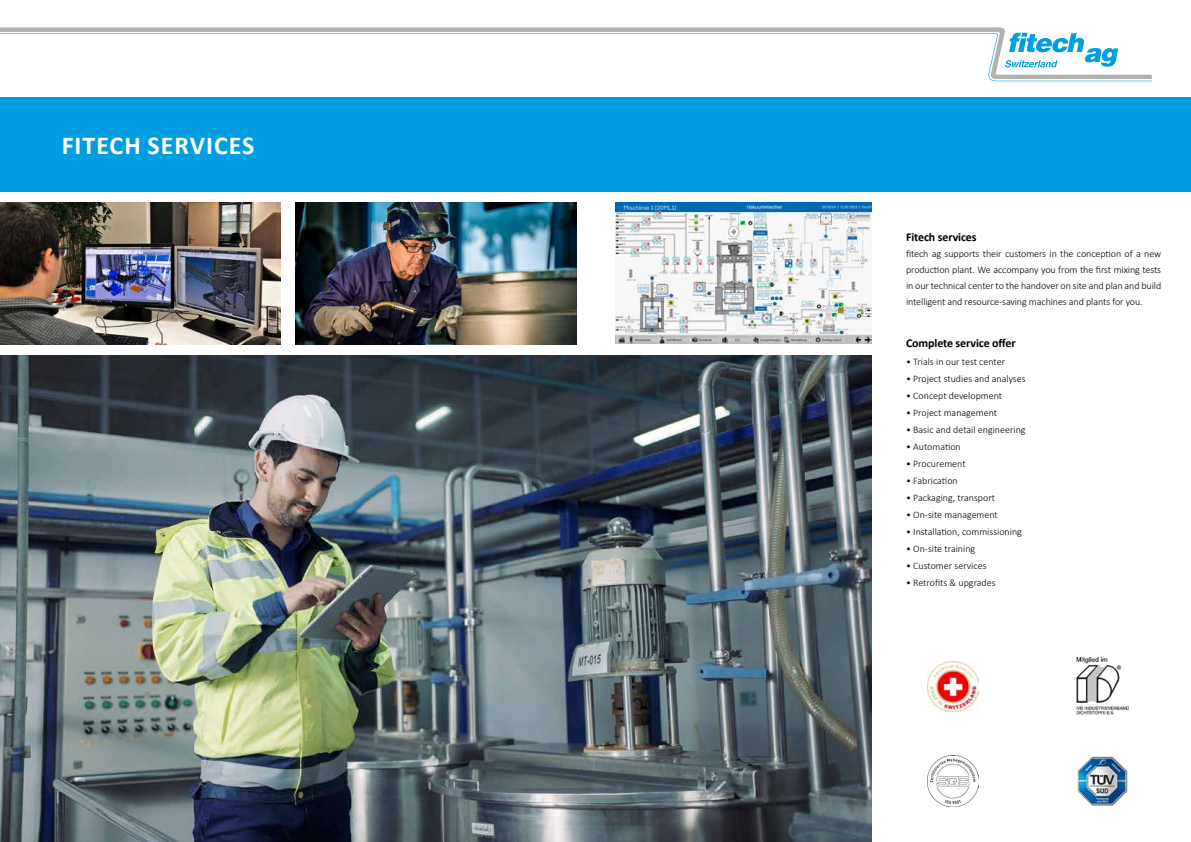
<style>
.page{position:relative;width:1191px;height:842px;background:#fff}
.page>*{position:absolute;margin:0;border:0;box-sizing:border-box;transform-origin:0 0}
.t1{font:700 25.9px "Calibri";letter-spacing:.04em;color:#fff}
.t2{font:700 12px "Calibri";letter-spacing:-.01em;color:#000}
.t3{font:300 10px/16px "Calibri";color:#000;text-align:justify}
</style>
<div class="page">
<img style="left:0;top:203px;width:281px;height:142px">
<img style="left:296px;top:203px;width:280px;height:142px">
<img style="left:615px;top:203px;width:257px;height:141px">
<img style="left:0;top:355px;width:872px;height:487px">
<div style="left:0;top:98px;width:1191px;height:94px;background:#009ee0"></div>
<img style="left:928px;top:661px;width:50px;height:51px">
<img style="left:928px;top:755px;width:50px;height:51px">
<img style="left:1077px;top:756px;width:51px;height:50px">
<svg style="left:0;top:27px;width:1028px;height:6px;fill:#b0b3ad"></svg>
<svg style="left:0;top:33px;width:1151px;height:49px"></svg>
<img style="left:1076px;top:657px;width:52px;height:58px">
<h1 class="t1" style="left:62px;top:127px;width:194px">FITECH SERVICES</h1>
<p class="t2" style="left:906px;top:228px;width:72px">Fitech services</p>
<p class="t3" style="left:906px;top:246px;width:257px">fitech ag supports their customers in the conception of a new production plant. We accompany you from the first mixing tests in our technical center to the handover on site and plan and build intelligent and resource-saving machines and plants for you.</p>
<p class="t2" style="left:906px;top:334px;width:111px">Complete service offer</p>
<p class="t3" style="left:906px;top:354px;width:101px">• Trials in our test center</p>
<p class="t3" style="left:906px;top:371px;width:121px">• Project studies and analyses</p>
<p class="t3" style="left:906px;top:388px;width:98px">• Concept development</p>
<p class="t3" style="left:906px;top:405px;width:93px">• Project management</p>
<p class="t3" style="left:906px;top:422px;width:121px">• Basic and detail engineering</p>
<p class="t3" style="left:906px;top:439px;width:56px">• Automation</p>
<p class="t3" style="left:906px;top:456px;width:61px">• Procurement</p>
<p class="t3" style="left:906px;top:473px;width:53px">• Fabrication</p>
<p class="t3" style="left:906px;top:490px;width:91px">• Packaging, transport</p>
<p class="t3" style="left:906px;top:507px;width:93px">• On-site management</p>
<p class="t3" style="left:906px;top:524px;width:117px">• Installation, commissioning</p>
<p class="t3" style="left:906px;top:541px;width:71px">• On-site training</p>
<p class="t3" style="left:906px;top:558px;width:82px">• Customer services</p>
<p class="t3" style="left:906px;top:575px;width:91px">• Retrofits &amp; upgrades</p>
</div>
